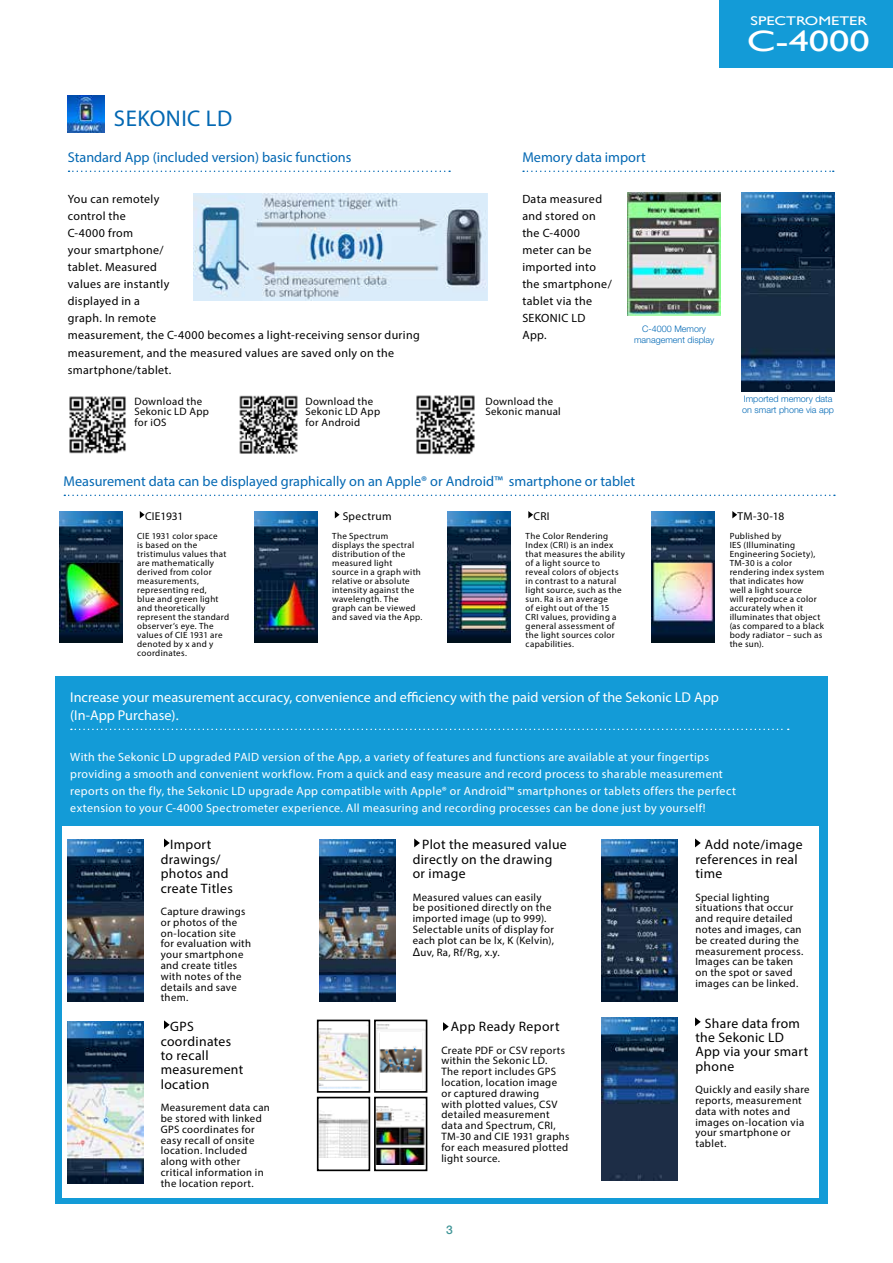
<style>
.page{position:relative;width:893px;height:1263px;background:#fff}
.page>*{position:absolute;margin:0;border:0;box-sizing:border-box;transform-origin:0 0}
.t1{font:29.4px "Gill Sans";color:#fff;scale:1.38 1}
.t2{font:22.8px "Myriad Pro";letter-spacing:.02em;color:#0368b3}
.t3{font:14.25px "Myriad Pro";color:#0368b3}
.t4{font:14.25px/18px "Myriad Pro";color:#fff}
.t5{font:13.65px/14.4px "Myriad Pro";letter-spacing:.02em;color:#000}
.t6{font:12.6px "Gill Sans";color:#fff;scale:1.3 1}
.t7{font:12px/17.1px "Myriad Pro";letter-spacing:.03em;color:#fff}
.t8{font:12px/17.1px "Myriad Pro";letter-spacing:.025em;color:#000}
.t9{font:500 12px "Helvetica Neue LT Std";color:#409597}
.t10{font:11.4px "Myriad Pro";letter-spacing:.025em;color:#000}
.t11{font:11.4px "Myriad Pro";color:#000}
.t12{font:10.8px/10.8px "Myriad Pro";letter-spacing:.03em;color:#000}
.t13{font:9px/9px "Myriad Pro";letter-spacing:.035em;color:#000}
.t14{font:300 9px/10.8px "Helvetica Neue LT Std";color:#0068b5;text-align:center}
.s1{font-size:12px}
</style>
<div class="page">
<div style="left:720px;top:0;width:173px;height:67px;background:#139bd7"></div>
<svg style="left:69px;top:171px;width:381px;height:1px"></svg>
<img style="left:67px;top:96px;width:37px;height:37px">
<img style="left:194px;top:194px;width:294px;height:106px">
<img style="left:628px;top:193px;width:92px;height:123px">
<img style="left:742px;top:193px;width:92px;height:198px">
<svg style="left:523px;top:171px;width:311px;height:1px"></svg>
<svg style="left:64px;top:495px;width:771px;height:1px"></svg>
<img style="left:59px;top:512px;width:63px;height:131px">
<svg style="left:140px;top:511px;width:5px;height:7px"></svg>
<img style="left:254px;top:512px;width:63px;height:131px">
<svg style="left:335px;top:511px;width:5px;height:7px"></svg>
<img style="left:448px;top:512px;width:63px;height:131px">
<svg style="left:528px;top:511px;width:5px;height:7px"></svg>
<img style="left:652px;top:512px;width:63px;height:131px">
<svg style="left:732px;top:511px;width:5px;height:7px"></svg>
<img style="left:69px;top:396px;width:57px;height:58px">
<img style="left:416px;top:395px;width:59px;height:60px">
<img style="left:239px;top:395px;width:59px;height:59px">
<div style="left:55px;top:677px;width:773px;height:527px;background:#139bd7"></div>
<svg style="left:71px;top:729px;width:718px;height:1px"></svg>
<div style="left:62px;top:826px;width:756px;height:371px;background:#fff"></div>
<img style="left:67px;top:839px;width:76px;height:163px">
<svg style="left:164px;top:838px;width:6px;height:9px"></svg>
<img style="left:319px;top:839px;width:76px;height:163px">
<svg style="left:414px;top:838px;width:6px;height:9px"></svg>
<img style="left:602px;top:839px;width:76px;height:163px">
<svg style="left:695px;top:838px;width:6px;height:9px"></svg>
<img style="left:67px;top:1021px;width:76px;height:163px">
<svg style="left:164px;top:1020px;width:6px;height:9px"></svg>
<svg style="left:443px;top:1022px;width:6px;height:9px"></svg>
<svg style="left:320px;top:1088px;width:42px;height:1px"></svg>
<img style="left:320px;top:1028px;width:47px;height:60px">
<div style="left:317px;top:1019px;width:53px;height:74px;border:2px solid #000"></div>
<img style="left:377px;top:1024px;width:47px;height:66px">
<div style="left:374px;top:1019px;width:53px;height:74px;border:2px solid #000"></div>
<img style="left:320px;top:1114px;width:47px;height:43px">
<div style="left:317px;top:1097px;width:53px;height:74px;border:2px solid #000"></div>
<img style="left:377px;top:1104px;width:47px;height:61px">
<div style="left:374px;top:1097px;width:53px;height:74px;border:2px solid #000"></div>
<img style="left:602px;top:1017px;width:76px;height:163px">
<svg style="left:695px;top:1017px;width:6px;height:9px"></svg>
<p class="t6" style="left:750px;top:14px;width:91px">SPECTROMETER</p>
<h1 class="t1" style="left:747px;top:24px;width:91px">C-4000</h1>
<h2 class="t2" style="left:114px;top:104px;width:120px">SEKONIC LD</h2>
<h3 class="t3" style="left:68px;top:148px;width:285px">Standard App (included version) basic functions</h3>
<p class="t8" style="left:68px;top:190px;width:353px">You can remotely<br>control the<br>C-4000 from<br>your smartphone/<br>tablet. Measured<br>values are instantly<br>displayed in a<br>graph. In remote<br>measurement, the C-4000 becomes a light-receiving sensor during measurement, and the measured values are saved only on the smartphone/tablet.</p>
<h3 class="t3" style="left:522px;top:148px;width:125px">Memory data import</h3>
<p class="t8" style="left:522px;top:190px;width:91px">Data measured and stored on the C-4000 meter can be imported into the smartphone/ tablet via the<br>SEKONIC LD<br>App.</p>
<p class="t14" style="left:634px;top:323px;width:82px">C-4000 Memory management display</p>
<p class="t12" style="left:134px;top:395px;width:76px">Download the<br>Sekonic LD App for iOS</p>
<p class="t12" style="left:485px;top:395px;width:77px">Download the<br>Sekonic manual</p>
<p class="t12" style="left:305px;top:395px;width:76px">Download the<br>Sekonic LD App for Android</p>
<p class="t14" style="left:742px;top:394px;width:93px;text-align:left">Imported memory data on smart phone via app</p>
<h3 class="t3" style="left:64px;top:472px;width:573px">Measurement data can be displayed graphically on an Apple® or Android™ smartphone or tablet</h3>
<p class="t11" style="left:145px;top:509px;width:40px">CIE1931</p>
<p class="t13" style="left:137px;top:531px;width:94px">CIE 1931 color space<br>is based on the tristimulus values that are mathematically derived from color measurements, representing red,<br>blue and green light and theoretically represent the standard observer’s eye. The values of CIE 1931 are denoted by x and y coordinates.</p>
<p class="t10" style="left:343px;top:509px;width:50px">Spectrum</p>
<p class="t13" style="left:332px;top:531px;width:92px">The Spectrum displays the spectral distribution of the measured light<br>source in a graph with relative or absolute intensity against the wavelength. The graph can be viewed and saved via the App.</p>
<p class="t10" style="left:534px;top:509px;width:18px">CRI</p>
<p class="t13" style="left:526px;top:531px;width:101px">The Color Rendering<br>Index (CRI) is an index that measures the ability of a light source to reveal colors of objects in contrast to a natural light source, such as the sun. Ra is an average<br>of eight out of the 15<br>CRI values, providing a general assessment of the light sources color capabilities.</p>
<p class="t10" style="left:738px;top:509px;width:48px">TM-30-18</p>
<p class="t13" style="left:730px;top:531px;width:96px">Published by<br>IES (Illuminating<br>Engineering Society),<br>TM-30 is a color rendering index system that indicates how<br>well a light source<br>will reproduce a color accurately when it illuminates that object (as compared to a black body radiator – such as the sun).</p>
<h3 class="t4" style="left:70px;top:688px;width:650px">Increase your measurement accuracy, convenience and efficiency with the paid version of the Sekonic LD App (In-App Purchase).</h3>
<p class="t7" style="left:70px;top:748px;width:667px">With the Sekonic LD upgraded PAID version of the App, a variety of features and functions are available at your fingertips providing a smooth and convenient workflow. From a quick and easy measure and record process to sharable measurement reports on the fly, the Sekonic LD upgrade App compatible with Apple® or Android™ smartphones or tablets offers the perfect extension to your C-4000 Spectrometer experience. All measuring and recording processes can be done just by yourself!</p>
<p class="t5" style="left:161px;top:837px;width:74px;text-indent:10px">Import drawings/ photos and create Titles</p>
<p class="t12" style="left:161px;top:906px;width:92px">Capture drawings or photos of the on-location site for evaluation with your smartphone and create titles with notes of the details and save them.</p>
<p class="t5" style="left:695px;top:837px;width:109px;text-indent:10px">Add note/image references in real time</p>
<p class="t12" style="left:695px;top:891px;width:109px">Special lighting situations that occur and require detailed notes and images, can be created during the measurement process.<br>Images can be taken on the spot or saved images can be linked.</p>
<p class="t5" style="left:413px;top:837px;width:155px;text-indent:10px">Plot the measured value directly on the drawing or image</p>
<p class="t12" style="left:413px;top:891px;width:143px">Measured values can easily be positioned directly on the imported image (up to 999).<br>Selectable units of display for each plot can be lx, K (Kelvin),</p>
<p class="t12" style="left:413px;top:947px;width:88px"><span class="s1">∆</span>uv, Ra, Rf/Rg, x.y.</p>
<p class="t5" style="left:161px;top:1019px;width:84px;text-indent:10px">GPS coordinates to recall measurement location</p>
<p class="t12" style="left:161px;top:1102px;width:111px">Measurement data can be stored with linked<br>GPS coordinates for easy recall of onsite location. Included along with other critical information in the location report.</p>
<p class="t5" style="left:451px;top:1019px;width:110px">App Ready Report</p>
<p class="t12" style="left:441px;top:1044px;width:130px">Create PDF or CSV reports within the Sekonic LD.<br>The report includes GPS location, location image or captured drawing<br>with plotted values, CSV detailed measurement data and Spectrum, CRI,<br>TM-30 and CIE 1931 graphs for each measured plotted light source.</p>
<p class="t9" style="left:446px;top:1223px;width:8px">3</p>
<p class="t5" style="left:695px;top:1015px;width:114px;text-indent:10px">Share data from the Sekonic LD<br>App via your smart phone</p>
<p class="t12" style="left:695px;top:1084px;width:116px">Quickly and easily share reports, measurement data with notes and images on-location via your smartphone or tablet.</p>
</div>
